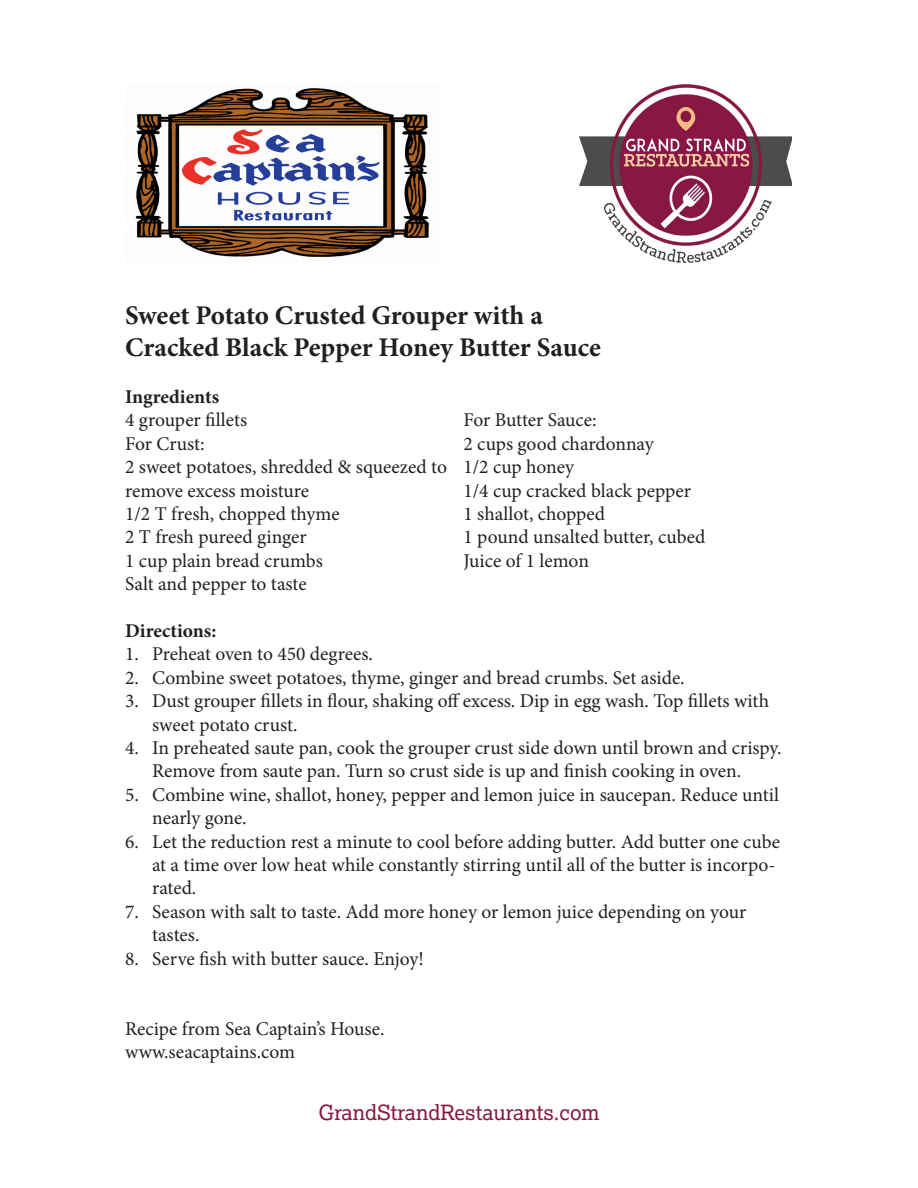
<style>
.page{position:relative;width:918px;height:1188px;background:#fff}
.page>*{position:absolute;margin:0;border:0;box-sizing:border-box;transform-origin:0 0}
.t1{font:700 27px "Minion Pro";color:#231f20}
.t2{font:21px "Lexia";color:#871844}
.t3{font:19.5px/23.4px "Minion Pro";color:#231f20}
.t4{font:700 19.5px "Minion Pro";color:#231f20}
</style>
<div class="page">
<img style="left:580px;top:85px;width:212px;height:178px">
<img style="left:135px;top:88px;width:295px;height:170px">
<p class="t1" style="left:125px;top:296px;width:419px">Sweet Potato Crusted Grouper with a</p>
<p class="t1" style="left:125px;top:329px;width:478px">Cracked Black Pepper Honey Butter Sauce</p>
<p class="t4" style="left:125px;top:383px;width:96px">Ingredients</p>
<p class="t3" style="left:125px;top:409px;width:124px">4 grouper fillets</p>
<p class="t3" style="left:125px;top:432px;width:81px">For Crust:</p>
<p class="t3" style="left:125px;top:455px;width:323px">2 sweet potatoes, shredded &amp; squeezed to remove excess moisture</p>
<p class="t3" style="left:125px;top:502px;width:216px">1/2 T fresh, chopped thyme</p>
<p class="t3" style="left:125px;top:526px;width:183px">2 T fresh pureed ginger</p>
<p class="t3" style="left:125px;top:549px;width:199px">1 cup plain bread crumbs</p>
<p class="t3" style="left:125px;top:572px;width:183px">Salt and pepper to taste</p>
<p class="t3" style="left:464px;top:409px;width:135px">For Butter Sauce:</p>
<p class="t3" style="left:464px;top:432px;width:192px">2 cups good chardonnay</p>
<p class="t3" style="left:464px;top:455px;width:112px">1/2 cup honey</p>
<p class="t3" style="left:464px;top:479px;width:229px">1/4 cup cracked black pepper</p>
<p class="t3" style="left:464px;top:502px;width:143px">1 shallot, chopped</p>
<p class="t3" style="left:464px;top:526px;width:243px">1 pound unsalted butter, cubed</p>
<p class="t3" style="left:464px;top:549px;width:127px">Juice of 1 lemon</p>
<p class="t4" style="left:125px;top:617px;width:93px">Directions:</p>
<p class="t3" style="left:125px;top:643px;width:249px">1. Preheat oven to 450 degrees.</p>
<p class="t3" style="left:125px;top:666px;width:561px">2. Combine sweet potatoes, thyme, ginger and bread crumbs. Set aside.</p>
<p class="t3" style="left:152px;top:689px;width:618px;text-indent:-27px">3. Dust grouper fillets in flour, shaking off excess. Dip in egg wash. Top fillets with sweet potato crust.</p>
<p class="t3" style="left:152px;top:736px;width:631px;text-indent:-27px">4. In preheated saute pan, cook the grouper crust side down until brown and crispy.<br>Remove from saute pan. Turn so crust side is up and finish cooking in oven.</p>
<p class="t3" style="left:152px;top:783px;width:629px;text-indent:-27px">5. Combine wine, shallot, honey, pepper and lemon juice in saucepan. Reduce until nearly gone.</p>
<p class="t3" style="left:152px;top:830px;width:630px;text-indent:-27px">6. Let the reduction rest a minute to cool before adding butter. Add butter one cube at a time over low heat while constantly stirring until all of the butter is incorpo&shy;rated.</p>
<p class="t3" style="left:152px;top:900px;width:596px;text-indent:-27px">7. Season with salt to taste. Add more honey or lemon juice depending on your tastes.</p>
<p class="t3" style="left:125px;top:947px;width:300px">8. Serve fish with butter sauce. Enjoy!</p>
<p class="t3" style="left:125px;top:1017px;width:261px">Recipe from Sea Captain’s House. www.seacaptains.com</p>
<p class="t2" style="left:318px;top:1099px;width:283px">GrandStrandRestaurants.com</p>
</div>
